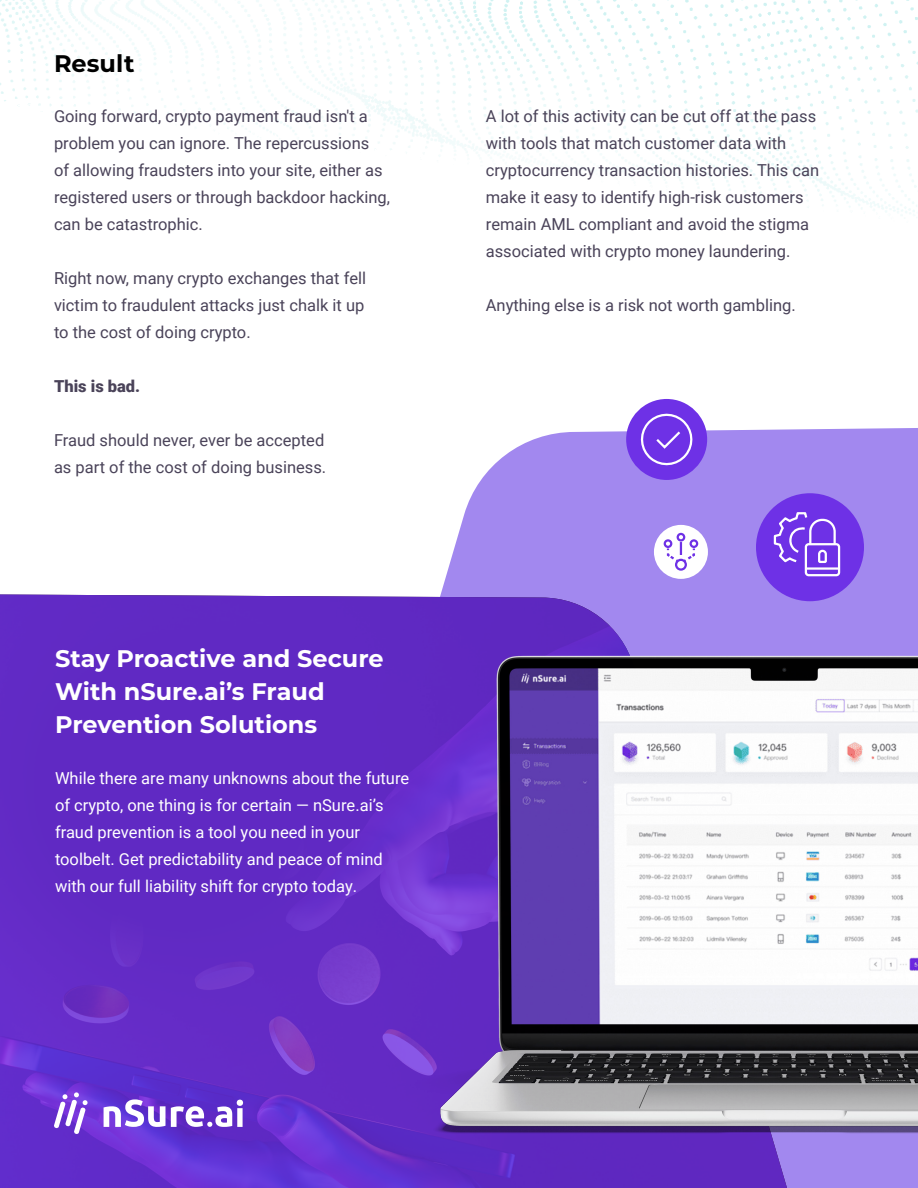
<style>
.page{position:relative;width:918px;height:1188px;background:#fff}
.page>*{position:absolute;margin:0;border:0;box-sizing:border-box;transform-origin:0 0}
.t1{font:700 24px/33px "Montserrat";color:#fff}
.t2{font:700 24px "Montserrat";color:#000}
.t3{font:16.5px/27px "Roboto";color:#4a4359}
.t4{font:16.5px/27px "Roboto";color:#fff}
.t5{font:900 16.5px "Roboto";color:#4a4359}
</style>
<div class="page">
<svg style="left:0;top:0;width:494px;height:125px"></svg>
<svg style="left:225px;top:9px;width:568px;height:130px"></svg>
<svg style="left:305px;top:41px;width:321px;height:121px"></svg>
<svg style="left:626px;top:30px;width:292px;height:189px"></svg>
<svg style="left:451px;top:428px;width:467px;height:132px;background:#aa93f0"></svg>
<svg style="left:0;top:595px;width:342px;height:593px;background:#622bc6"></svg>
<svg style="left:54px;top:1092px;width:34px;height:42px"></svg>
<svg style="left:104px;top:1099px;width:61px;height:28px"></svg>
<svg style="left:171px;top:1099px;width:72px;height:28px"></svg>
<div style="left:756px;top:493px;width:108px;height:108px;background:#6e31e6;border-radius:50%"></div>
<div style="left:626px;top:399px;width:81px;height:81px;background:#6e31e6;border-radius:50%"></div>
<div style="left:654px;top:525px;width:54px;height:54px;background:#fff;border-radius:50%"></div>
<img style="left:342px;top:560px;width:576px;height:628px">
<div style="left:805px;top:543px;width:35px;height:33px;border:2px solid #fff;border-radius:3px"></div>
<hr style="left:806px;top:567px;width:33px;height:3px;background:#fff">
<svg style="left:772px;top:495px;width:65px;height:69px"></svg>
<svg style="left:637px;top:410px;width:59px;height:56px"></svg>
<div style="left:675px;top:559px;width:12px;height:12px;border:2px solid #6e31e6;border-radius:50%"></div>
<div style="left:664px;top:539px;width:8px;height:9px;border:2px solid #6e31e6;border-radius:50%"></div>
<svg style="left:666px;top:542px;width:30px;height:22px"></svg>
<div style="left:677px;top:533px;width:8px;height:9px;border:2px solid #6e31e6;border-radius:50%"></div>
<div style="left:690px;top:539px;width:8px;height:9px;border:2px solid #6e31e6;border-radius:50%"></div>
<h1 class="t2" style="left:54px;top:46px;width:82px">Result</h1>
<p class="t3" style="left:54px;top:102px;width:338px">Going forward, crypto payment fraud isn't a problem you can ignore. The repercussions<br>of allowing fraudsters into your site, either as registered users or through backdoor hacking, can be catastrophic.</p>
<p class="t3" style="left:54px;top:264px;width:314px;text-align:justify">Right now, many crypto exchanges that fell victim to fraudulent attacks just chalk it up to the cost of doing crypto.</p>
<p class="t5" style="left:54px;top:375px;width:88px">This is bad.</p>
<p class="t3" style="left:54px;top:426px;width:274px">Fraud should never, ever be accepted as part of the cost of doing business.</p>
<h1 class="t1" style="left:55px;top:641px;width:330px">Stay Proactive and Secure<br>With nSure.ai’s Fraud<br>Prevention Solutions</h1>
<p class="t4" style="left:55px;top:764px;width:356px">While there are many unknowns about the future of crypto, one thing is for certain — nSure.ai’s fraud prevention is a tool you need in your toolbelt. Get predictability and peace of mind with our full liability shift for crypto today.</p>
<p class="t3" style="left:486px;top:102px;width:335px">A lot of this activity can be cut off at the pass with tools that match customer data with cryptocurrency transaction histories. This can make it easy to identify high-risk customers remain AML compliant and avoid the stigma associated with crypto money laundering.</p>
<p class="t3" style="left:486px;top:291px;width:311px">Anything else is a risk not worth gambling.</p>
</div>
